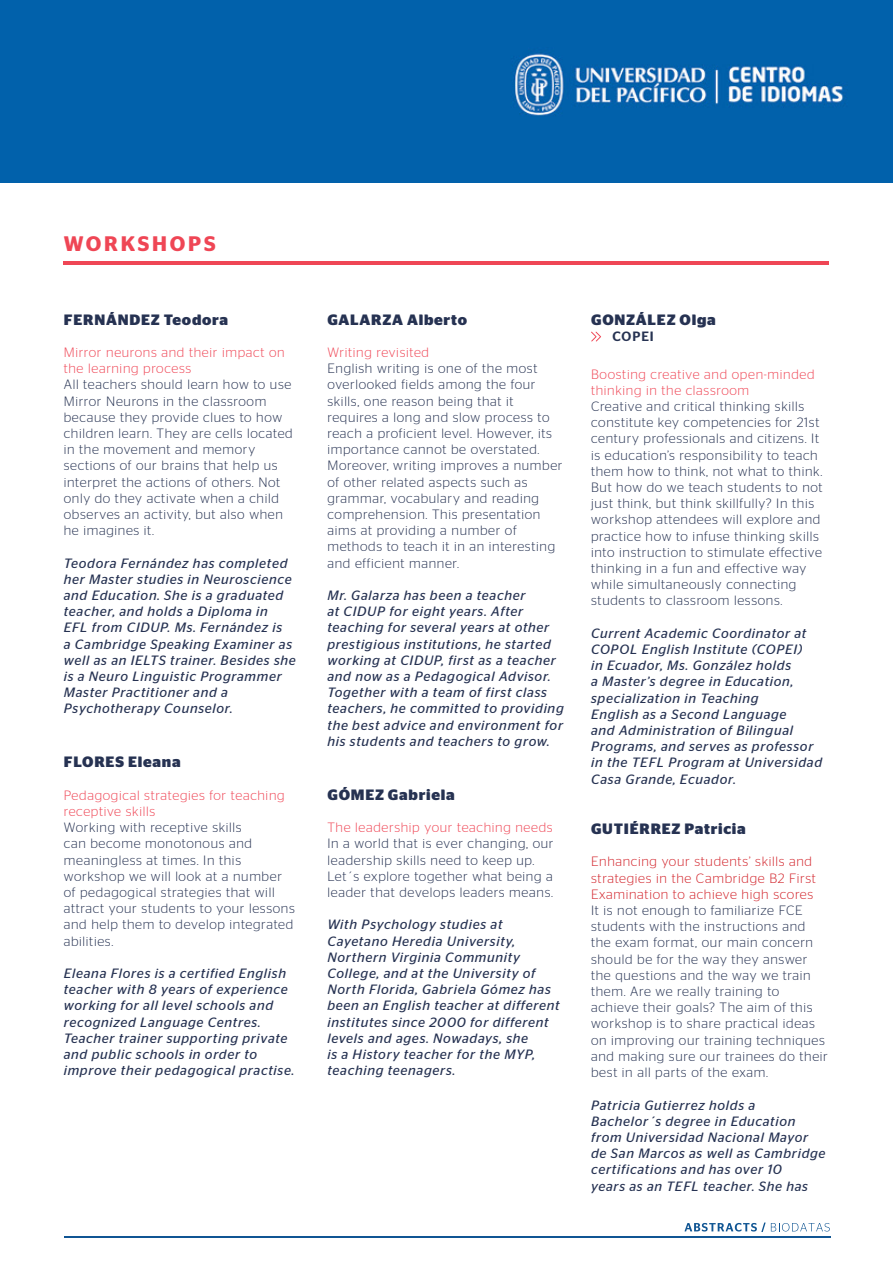
<style>
.page{position:relative;width:893px;height:1263px;background:#fff}
.page>*{position:absolute;margin:0;border:0;box-sizing:border-box;transform-origin:0 0}
.t1{font:600 21px "Stag Sans";letter-spacing:.13em;color:#ef4655}
.t2{font:700 15px "Stag Sans";letter-spacing:.05em;color:#263252}
.t3{font:300 13.5px/16.2px "Stag Sans";letter-spacing:.05em;color:#263252}
.t4{font:italic 13.5px/16.2px "Stag Sans";letter-spacing:.05em;color:#263252}
.t5{font:300 13.5px/16.2px "Stag Sans";letter-spacing:.05em;color:#ef4655}
.t6{font:300 13.5px/16.2px "Stag Sans";letter-spacing:.05em;color:#d2232a}
.t7{font:500 13.5px "Stag Sans";letter-spacing:.07em;color:#263252}
</style>
<div class="page">
<div style="left:0;top:0;width:893px;height:183px;background:#0161ab"></div>
<hr style="left:64px;top:1237px;width:766px;height:1px;background:#105593">
<svg style="left:685px;top:1222px;width:80px;height:10px"></svg>
<svg style="left:771px;top:1223px;width:59px;height:8px"></svg>
<hr style="left:64px;top:261px;width:765px;height:4px;background:#ef4655">
<svg style="left:591px;top:332px;width:10px;height:9px"></svg>
<h1 class="t1" style="left:64px;top:231px;width:154px">WORKSHOPS</h1>
<p class="t2" style="left:64px;top:311px;width:166px">FERNÁNDEZ Teodora</p>
<p class="t5" style="left:64px;top:344px;width:222px">Mirror neurons and their impact on the learning process</p>
<p class="t3" style="left:64px;top:376px;width:230px">All teachers should learn how to use<br>Mirror Neurons in the classroom because they provide clues to how children learn. They are cells located in the movement and memory sections of our brains that help us interpret the actions of others. Not only do they activate when a child observes an activity, but also when he imagines it.</p>
<p class="t4" style="left:64px;top:555px;width:234px">Teodora Fernández has completed her Master studies in Neuroscience and Education. She is a graduated teacher, and holds a Diploma in<br>EFL from CIDUP. Ms. Fernández is<br>a Cambridge Speaking Examiner as well as an IELTS trainer. Besides she is a Neuro Linguistic Programmer<br>Master Practitioner and a<br>Psychotherapy Counselor.</p>
<p class="t2" style="left:64px;top:753px;width:118px">FLORES Eleana</p>
<p class="t5" style="left:64px;top:787px;width:222px">Pedagogical strategies for teaching receptive skills</p>
<p class="t3" style="left:64px;top:819px;width:233px">Working with receptive skills<br>can become monotonous and meaningless at times. In this workshop we will look at a number of pedagogical strategies that will attract your students to your lessons and help them to develop integrated abilities.</p>
<p class="t4" style="left:64px;top:965px;width:232px">Eleana Flores is a certified English teacher with 8 years of experience working for all level schools and recognized Language Centres.<br>Teacher trainer supporting private and public schools in order to improve their pedagogical practise.</p>
<p class="t2" style="left:327px;top:311px;width:141px">GALARZA Alberto</p>
<p class="t5" style="left:327px;top:344px;width:103px">Writing revisited</p>
<p class="t3" style="left:327px;top:360px;width:237px">English writing is one of the most overlooked fields among the four skills, one reason being that it requires a long and slow process to reach a proficient level. However, its importance cannot be overstated.<br>Moreover, writing improves a number of other related aspects such as grammar, vocabulary and reading comprehension. This presentation aims at providing a number of methods to teach it in an interesting and efficient manner.</p>
<p class="t4" style="left:327px;top:587px;width:238px">Mr. Galarza has been a teacher<br>at CIDUP for eight years. After teaching for several years at other prestigious institutions, he started working at CIDUP, first as a teacher and now as a Pedagogical Advisor.<br>Together with a team of first class teachers, he committed to providing the best advice and environment for his students and teachers to grow.</p>
<p class="t2" style="left:327px;top:786px;width:129px">GÓMEZ Gabriela</p>
<p class="t5" style="left:327px;top:819px;width:227px">The leadership your teaching needs</p>
<p class="t3" style="left:327px;top:835px;width:228px">In a world that is ever changing, our leadership skills need to keep up.<br>Let´s explore together what being a leader that develops leaders means.</p>
<p class="t4" style="left:327px;top:916px;width:234px">With Psychology studies at<br>Cayetano Heredia University,<br>Northern Virginia Community<br>College, and at the University of<br>North Florida, Gabriela Gómez has been an English teacher at different institutes since 2000 for different levels and ages. Nowadays, she<br>is a History teacher for the MYP, teaching teenagers.</p>
<p class="t2" style="left:591px;top:311px;width:126px">GONZÁLEZ Olga</p>
<p class="t7" style="left:612px;top:328px;width:43px">COPEI</p>
<p class="t5" style="left:591px;top:366px;width:225px">Boosting creative and open-minded thinking in the classroom</p>
<p class="t3" style="left:591px;top:398px;width:233px">Creative and critical thinking skills constitute key competencies for 21st century professionals and citizens. It is education’s responsibility to teach them how to think, not what to think.<br>But how do we teach students to not just think, but think skillfully? In this workshop attendees will explore and practice how to infuse thinking skills into instruction to stimulate effective thinking in a fun and effective way while simultaneously connecting students to classroom lessons.</p>
<p class="t4" style="left:591px;top:625px;width:233px">Current Academic Coordinator at<br>COPOL English Institute (COPEI)<br>in Ecuador, Ms. González holds<br>a Master’s degree in Education, specialization in Teaching<br>English as a Second Language<br>and Administration of Bilingual<br>Programs, and serves as professor in the TEFL Program at Universidad<br>Casa Grande, Ecuador.</p>
<p class="t2" style="left:591px;top:820px;width:156px">GUTIÉRREZ Patricia</p>
<p class="t6" style="left:591px;top:853px;width:226px">Enhancing your students’ skills and strategies in the Cambridge B2 First<br>Examination to achieve high scores</p>
<p class="t3" style="left:591px;top:902px;width:238px">It is not enough to familiarize FCE students with the instructions and the exam format, our main concern should be for the way they answer the questions and the way we train them. Are we really training to achieve their goals? The aim of this workshop is to share practical ideas on improving our training techniques and making sure our trainees do their best in all parts of the exam.</p>
<p class="t4" style="left:591px;top:1096px;width:236px">Patricia Gutierrez holds a<br>Bachelor´s degree in Education from Universidad Nacional Mayor de San Marcos as well as Cambridge certifications and has over 10<br>years as an TEFL teacher. She has</p>
</div>
